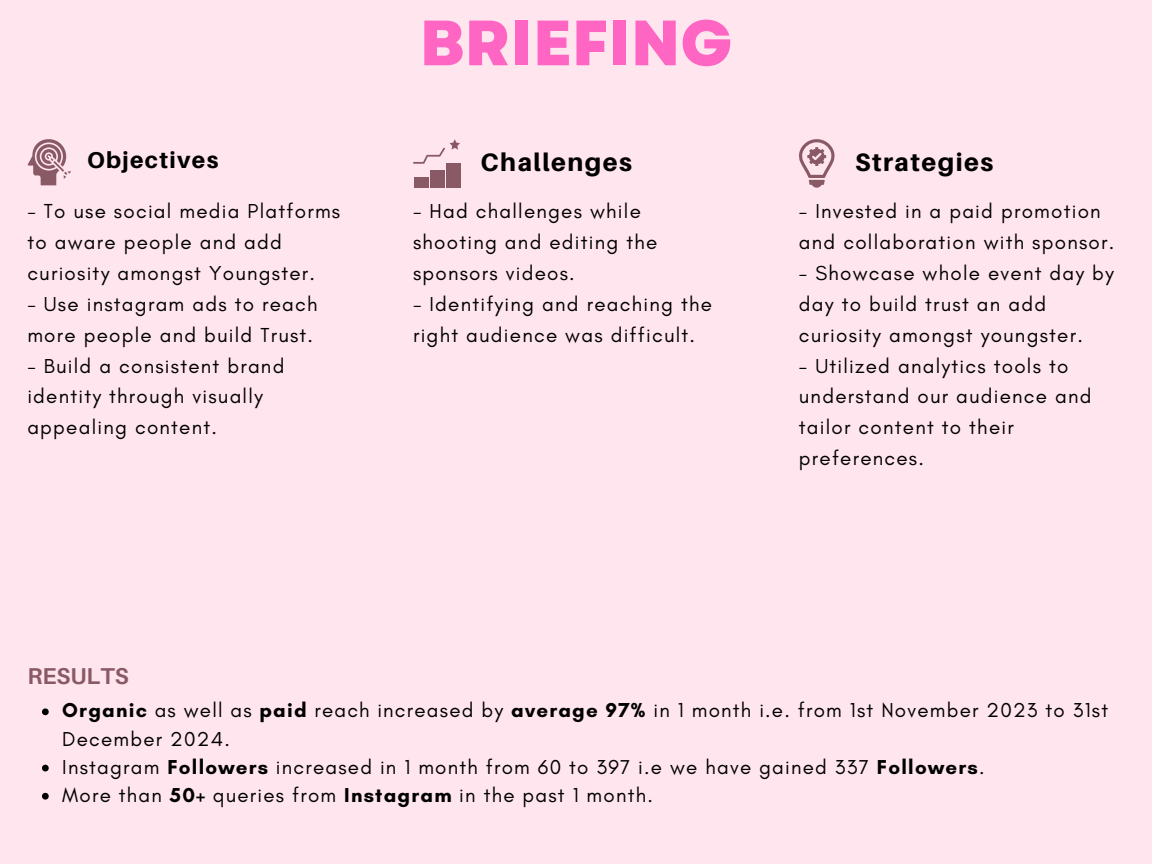
<style>
.page{position:relative;width:1152px;height:864px;background:#ffe5ee}
.page>*{position:absolute;margin:0;border:0;box-sizing:border-box;transform-origin:0 0}
.t1{font:800 63.9px "Garet";color:#ff66c4}
.t2{font:800 25.2px "Aileron";letter-spacing:.06em;color:#000}
.t3{font:800 22.95px "Aileron";letter-spacing:.06em;color:#000}
.t4{font:700 22.95px "Aileron";color:#895a66}
.t5{font:20.55px/30.9px "Glacial Indifference";letter-spacing:.06em;color:#000}
.s1{font-weight:700}
</style>
<div class="page">
<svg style="left:28px;top:139px;width:43px;height:46px"></svg>
<div style="left:415px;top:177px;width:14px;height:11px;background:#895a66"></div>
<div style="left:431px;top:170px;width:14px;height:18px;background:#895a66"></div>
<div style="left:447px;top:163px;width:14px;height:25px;background:#895a66"></div>
<svg style="left:413px;top:139px;width:47px;height:25px"></svg>
<svg style="left:799px;top:139px;width:36px;height:49px"></svg>
<svg style="left:42px;top:708px;width:7px;height:7px"></svg>
<svg style="left:42px;top:765px;width:7px;height:6px"></svg>
<svg style="left:42px;top:793px;width:7px;height:7px"></svg>
<p class="t3" style="left:87px;top:146px;width:133px">Objectives</p>
<h3 class="t5" style="left:27px;top:195px;width:314px">- To use social media Platforms to aware people and add curiosity amongst Youngster.</h3>
<p class="t5" style="left:27px;top:288px;width:292px">- Use instagram ads to reach more people and build Trust.</p>
<p class="t5" style="left:27px;top:350px;width:259px">- Build a consistent brand identity through visually appealing content.</p>
<h1 class="t1" style="left:420px;top:-3px;width:314px">BRIEFING</h1>
<p class="t2" style="left:481px;top:147px;width:153px">Challenges</p>
<p class="t5" style="left:413px;top:195px;width:246px">- Had challenges while shooting and editing the sponsors videos.</p>
<h3 class="t5" style="left:413px;top:288px;width:300px">- Identifying and reaching the right audience was difficult.</h3>
<p class="t2" style="left:855px;top:147px;width:140px">Strategies</p>
<p class="t5" style="left:799px;top:195px;width:317px">- Invested in a paid promotion and collaboration with sponsor.</p>
<p class="t5" style="left:799px;top:257px;width:317px">- Showcase whole event day by day to build trust an add curiosity amongst youngster.</p>
<h3 class="t5" style="left:799px;top:350px;width:294px">- Utilized analytics tools to understand our audience and tailor content to their preferences.</h3>
<h2 class="t4" style="left:27px;top:662px;width:103px">RESULTS</h2>
<p class="t5" style="left:62px;top:696px;width:1047px;line-height:28.2px"><span class="s1">Organic</span> as well as <span class="s1">paid</span> reach increased by <span class="s1">average 97%</span> in 1 month i.e. from 1st November 2023 to 31st<br>December 2024.</p>
<p class="t5" style="left:62px;top:751px;width:924px">Instagram <span class="s1">Followers</span> increased in 1 month from 60 to 397 i.e we have gained 337 <span class="s1">Followers</span>.</p>
<p class="t5" style="left:62px;top:779px;width:592px">More than <span class="s1">50+</span> queries from <span class="s1">Instagram</span> in the past 1 month.</p>
</div>
